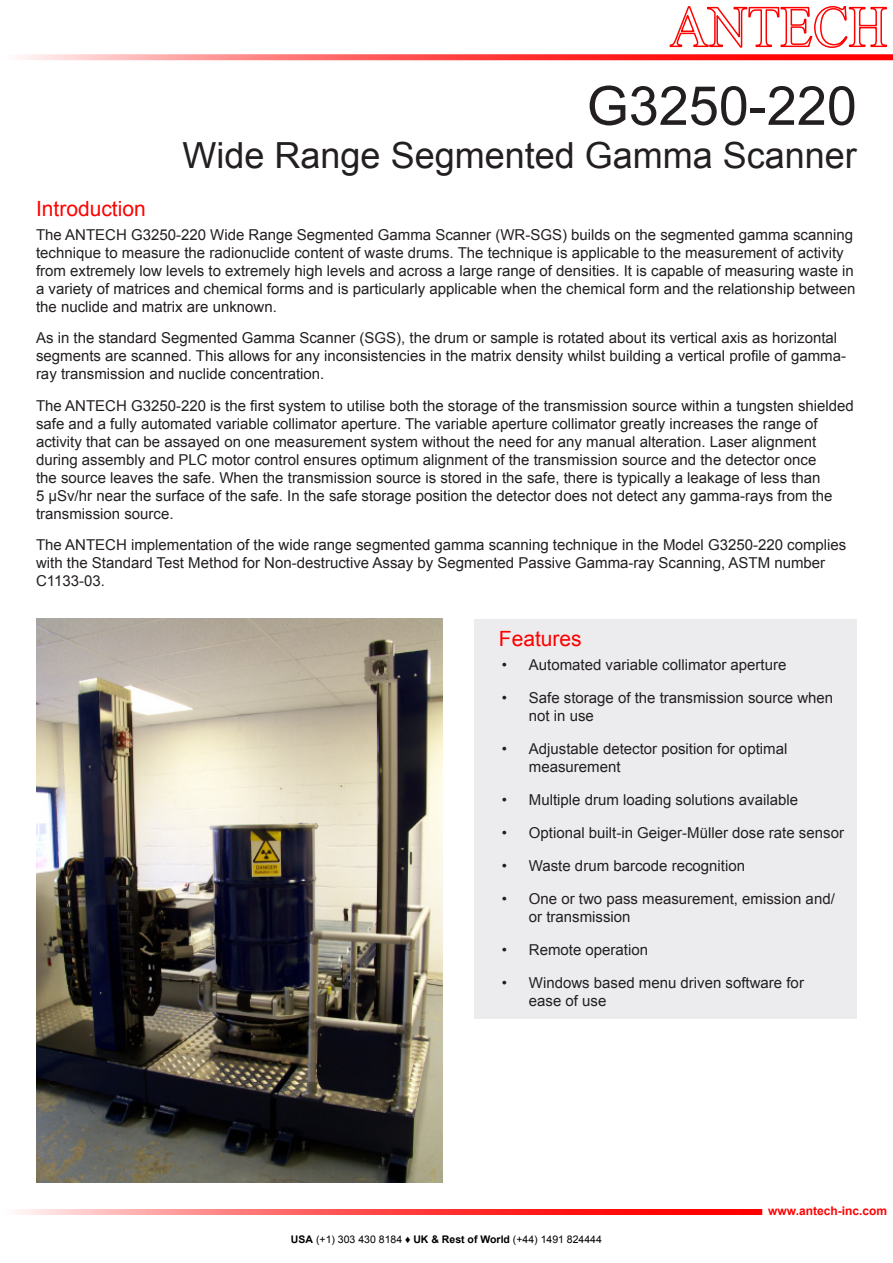
<style>
.page{position:relative;width:893px;height:1263px;background:#fff}
.page>*{position:absolute;margin:0;border:0;box-sizing:border-box;transform-origin:0 0}
.t1{font:54px "Arial";color:#231f20}
.t2{font:36px "Arial";color:#231f20}
.t3{font:21px "Arial";color:#f00}
.t4{font:15px/18px "Arial";color:#231f20}
.t5{font:700 12px "Arial";color:#f00}
.t6{font:10.5px "Arial";color:#000}
.s1{font-weight:700}
</style>
<div class="page">
<div style="left:475px;top:619px;width:382px;height:399px;background:#ececee"></div>
<img style="left:36px;top:619px;width:406px;height:564px">
<svg style="left:19px;top:1209px;width:743px;height:6px;background:#ff5454"></svg>
<svg style="left:22px;top:54px;width:871px;height:6px;background:#ff5a5a"></svg>
<svg style="left:669px;top:6px;width:218px;height:42px"></svg>
<p class="t1" style="left:587px;top:70px;width:272px">G3250-220</p>
<p class="t2" style="left:183px;top:132px;width:676px">Wide Range Segmented Gamma Scanner</p>
<p class="t3" style="left:36px;top:195px;width:111px">Introduction</p>
<p class="t4" style="left:36px;top:226px;width:821px">The ANTECH G3250-220 Wide Range Segmented Gamma Scanner (WR-SGS) builds on the segmented gamma scanning technique to measure the radionuclide content of waste drums. The technique is applicable to the measurement of activity from extremely low levels to extremely high levels and across a large range of densities. It is capable of measuring waste in a variety of matrices and chemical forms and is particularly applicable when the chemical form and the relationship between the nuclide and matrix are unknown.</p>
<p class="t4" style="left:36px;top:329px;width:812px">As in the standard Segmented Gamma Scanner (SGS), the drum or sample is rotated about its vertical axis as horizontal segments are scanned. This allows for any inconsistencies in the matrix density whilst building a vertical profile of gamma&shy;ray transmission and nuclide concentration.</p>
<p class="t4" style="left:36px;top:397px;width:819px">The ANTECH G3250-220 is the first system to utilise both the storage of the transmission source within a tungsten shielded safe and a fully automated variable collimator aperture. The variable aperture collimator greatly increases the range of activity that can be assayed on one measurement system without the need for any manual alteration. Laser alignment during assembly and PLC motor control ensures optimum alignment of the transmission source and the detector once<br>the source leaves the safe. When the transmission source is stored in the safe, there is typically a leakage of less than<br>5 µSv/hr near the surface of the safe. In the safe storage position the detector does not detect any gamma-rays from the transmission source.</p>
<p class="t4" style="left:36px;top:536px;width:812px">The ANTECH implementation of the wide range segmented gamma scanning technique in the Model G3250-220 complies with the Standard Test Method for Non-destructive Assay by Segmented Passive Gamma-ray Scanning, ASTM number<br>C1133-03.</p>
<p class="t3" style="left:499px;top:625px;width:84px">Features</p>
<p class="t4" style="left:502px;top:656px;width:286px">• Automated variable collimator aperture</p>
<p class="t4" style="left:529px;top:689px;width:306px;text-indent:-27px">• Safe storage of the transmission source when not in use</p>
<p class="t4" style="left:529px;top:740px;width:260px;text-indent:-27px">• Adjustable detector position for optimal measurement</p>
<p class="t4" style="left:502px;top:791px;width:298px">• Multiple drum loading solutions available</p>
<p class="t4" style="left:502px;top:824px;width:344px">• Optional built-in Geiger-Müller dose rate sensor</p>
<p class="t4" style="left:502px;top:857px;width:245px">• Waste drum barcode recognition</p>
<p class="t4" style="left:529px;top:890px;width:307px;text-indent:-27px">• One or two pass measurement, emission and/ or transmission</p>
<p class="t4" style="left:502px;top:941px;width:148px">• Remote operation</p>
<p class="t4" style="left:529px;top:974px;width:277px;text-indent:-27px">• Windows based menu driven software for ease of use</p>
<p class="t6" style="left:291px;top:1232px;width:312px"><span class="s1">USA</span> (+1) 303 430 8184 ♦ <span class="s1">UK &amp; Rest of World</span> (+44) 1491 824444</p>
<p class="t5" style="left:768px;top:1203px;width:120px">www.antech-inc.com</p>
</div>
